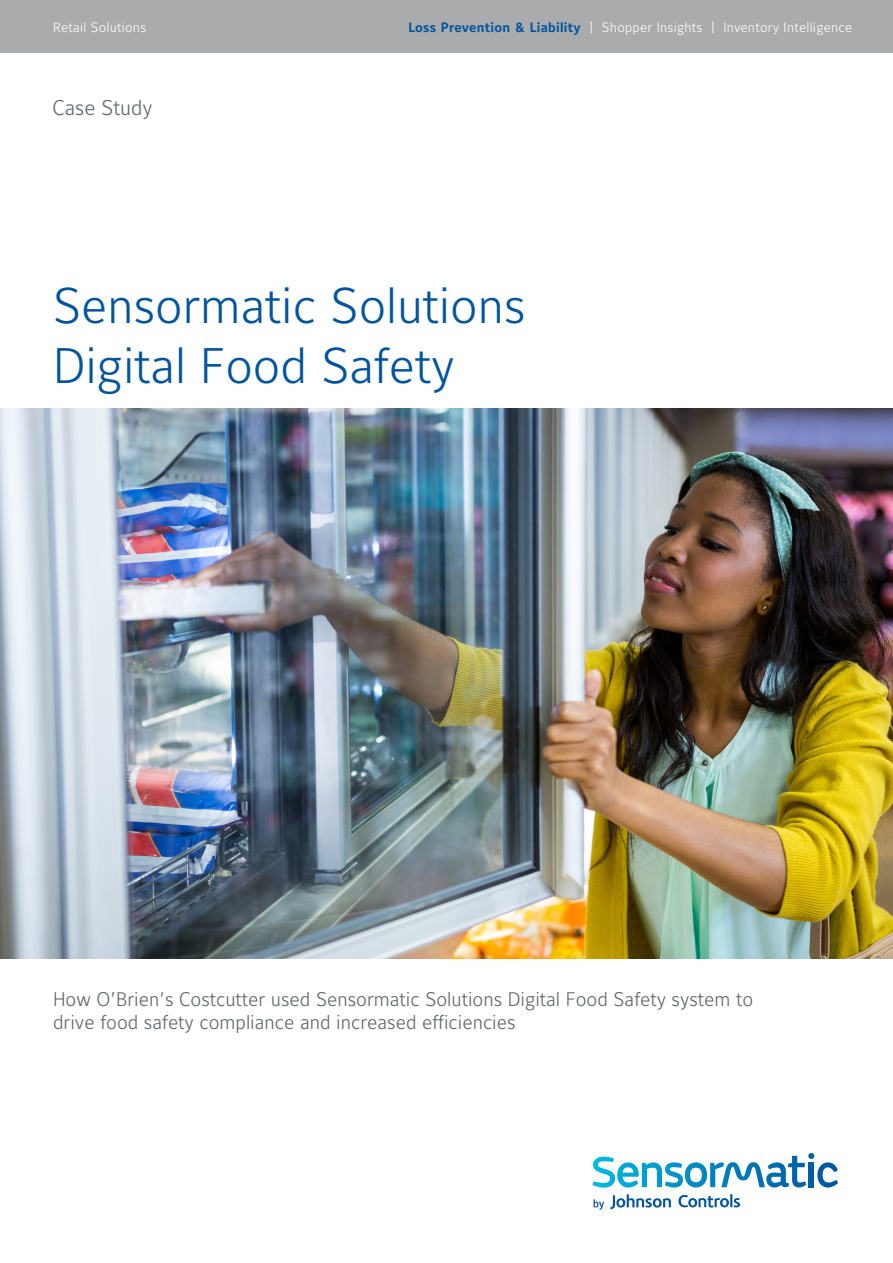
<style>
.page{position:relative;width:893px;height:1263px;background:#fff}
.page>*{position:absolute;margin:0;border:0;box-sizing:border-box;transform-origin:0 0}
.t1{font:300 49.5px/60.9px "Maurea Jci Lf ML";color:#00549e}
.t2{font:300 21px "Maurea Jci Lf ML";color:#5f636a}
.t3{font:300 19.5px/22.8px "Maurea Jci Lf ML";color:#5f636a}
.t4{font:300 13.5px "Maurea Jci Lf ML";letter-spacing:.02em;color:#fff}
.s1{font-weight:700;color:#00549e}
</style>
<div class="page">
<svg style="left:678px;top:1194px;width:62px;height:13px"></svg>
<svg style="left:610px;top:1194px;width:61px;height:15px"></svg>
<svg style="left:592px;top:1153px;width:246px;height:34px"></svg>
<svg style="left:593px;top:1199px;width:11px;height:11px"></svg>
<div style="left:0;top:0;width:893px;height:53px;background:#a9abac"></div>
<img style="left:0;top:409px;width:893px;height:550px">
<p class="t4" style="left:53px;top:18px;width:95px">Retail Solutions</p>
<p class="t4" style="left:408px;top:18px;width:445px"><span class="s1">Loss Prevention &amp; Liability</span> | Shopper Insights | Inventory Intelligence</p>
<p class="t2" style="left:52px;top:95px;width:101px">Case Study</p>
<h1 class="t1" style="left:53px;top:274px;width:474px">Sensormatic Solutions<br>Digital Food Safety</h1>
<p class="t3" style="left:53px;top:987px;width:701px">How O’Brien’s Costcutter used Sensormatic Solutions Digital Food Safety system to drive food safety compliance and increased efficiencies</p>
</div>
